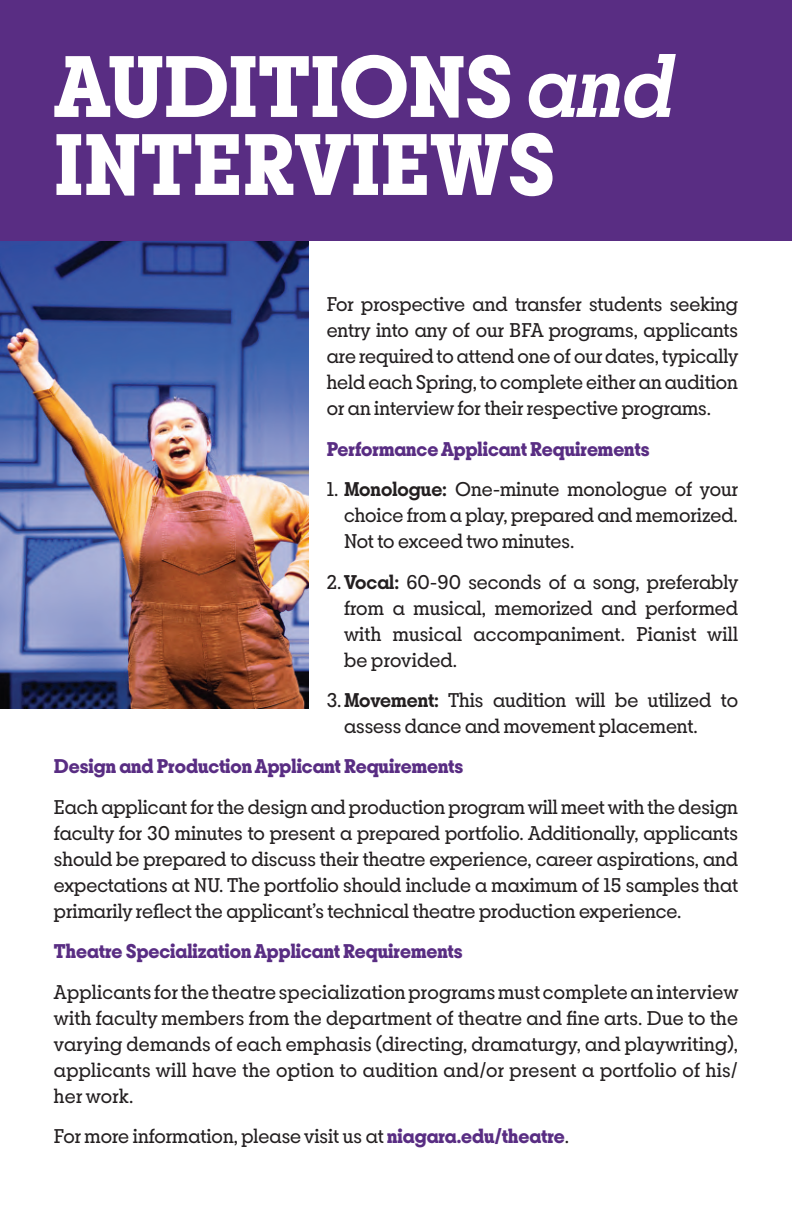
<style>
.page{position:relative;width:792px;height:1224px;background:#fff}
.page>*{position:absolute;margin:0;border:0;box-sizing:border-box;transform-origin:0 0}
.t1{font:700 92px/78px "Breton";color:#fff}
.t2{font:21px/26px "Breton";color:#231f20;text-align:justify}
.t3{font:700 21px "Breton";color:#592d83}
.s1{font-weight:600;font-style:italic}
.s2{font-weight:600}
.s3{font-weight:700;color:#592d83}
</style>
<div class="page">
<img style="left:0;top:240px;width:309px;height:468px">
<div style="left:0;top:0;width:792px;height:240px;background:#592d83"></div>
<h1 class="t1" style="left:54px;top:46px;width:621px">AUDITIONS <span class="s1">and<br></span>INTERVIEWS</h1>
<p class="t2" style="left:327px;top:291px;width:413px">For prospective and transfer students seeking entry into any of our BFA programs, applicants are required to attend one of our dates, typically held each Spring, to complete either an audition or an interview for their respective programs.</p>
<p class="t3" style="left:327px;top:435px;width:324px">Performance Applicant Requirements</p>
<p class="t2" style="left:344px;top:476px;width:396px;text-indent:-17px">1. <span class="s2">Monologue:</span> One-minute monologue of your choice from a play, prepared and memorized.<br>Not to exceed two minutes.</p>
<p class="t2" style="left:344px;top:568px;width:396px;text-indent:-17px">2.<span class="s2">Vocal:</span> 60-90 seconds of a song, preferably from a musical, memorized and performed with musical accompaniment. Pianist will be provided.</p>
<p class="t2" style="left:344px;top:687px;width:396px;text-indent:-17px">3.<span class="s2">Movement:</span> This audition will be utilized to assess dance and movement placement.</p>
<p class="t3" style="left:54px;top:752px;width:411px">Design and Production Applicant Requirements</p>
<p class="t2" style="left:54px;top:793px;width:686px">Each applicant for the design and production program will meet with the design faculty for 30 minutes to present a prepared portfolio. Additionally, applicants should be prepared to discuss their theatre experience, career aspirations, and expectations at NU. The portfolio should include a maximum of 15 samples that primarily reflect the applicant’s technical theatre production experience.</p>
<p class="t3" style="left:54px;top:937px;width:410px">Theatre Specialization Applicant Requirements</p>
<p class="t2" style="left:54px;top:978px;width:686px">Applicants for the theatre specialization programs must complete an interview with faculty members from the department of theatre and fine arts. Due to the varying demands of each emphasis (directing, dramaturgy, and playwriting), applicants will have the option to audition and/or present a portfolio of his/ her work.</p>
<p class="t2" style="left:54px;top:1123px;width:517px">For more information, please visit us at <span class="s3">niagara.edu/theatre</span>.</p>
</div>
